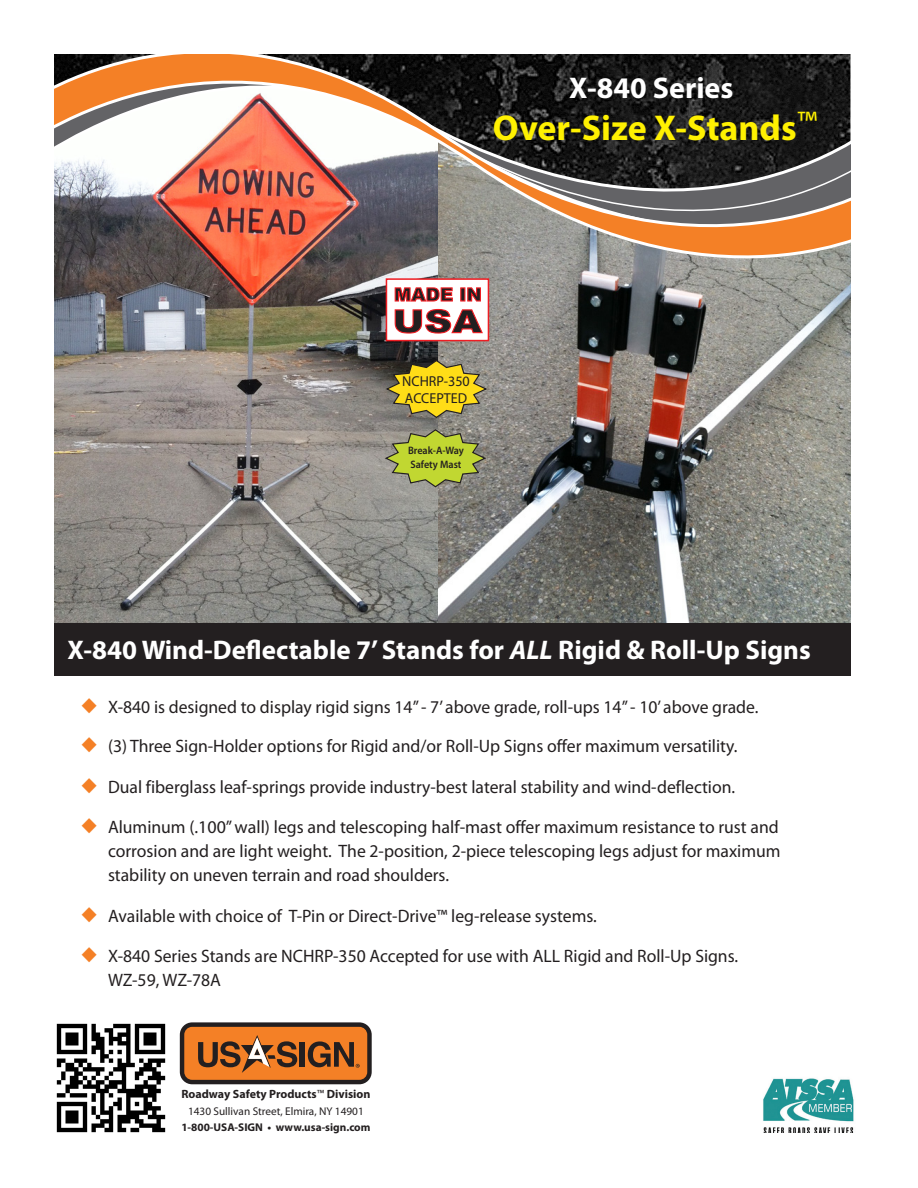
<style>
.page{position:relative;width:918px;height:1188px;background:#fff}
.page>*{position:absolute;margin:0;border:0;box-sizing:border-box;transform-origin:0 0}
.t1{font:700 36px "Myriad Pro";color:#fff101}
.t2{font:700 30px "Myriad Pro";color:#fff}
.t3{font:700 27px "Myriad Pro";color:#fff}
.t4{font:18px/24px "Myriad Pro";color:#231f20;text-align:justify}
.Bullets{font:14.4px/16.2px "Myriad Pro";color:#231f20}
.t5{font:700 12px "Myriad Pro";color:#231f20}
.t6{font:11.25px "Myriad Pro";color:#231f20}
.t7{font:700 11.25px "Myriad Pro";color:#231f20}
.Bullets2{font:600 10.8px/14.4px "Myriad Pro";color:#231f20;scale:.94 1}
.s1{font-style:italic}
.s2{color:#f48026}
.s3{font-weight:400}
</style>
<div class="page">
<img style="left:763px;top:1078px;width:91px;height:55px">
<img style="left:56px;top:1023px;width:132px;height:110px">
<div style="left:180px;top:1022px;width:192px;height:62px;background:#231f20;border-radius:12px"></div>
<div style="left:184px;top:1027px;width:183px;height:53px;background:#f48026;border-radius:8px"></div>
<div style="left:300px;top:1042px;width:5px;height:25px;background:#231f20"></div>
<svg style="left:308px;top:1041px;width:52px;height:27px"></svg>
<svg style="left:198px;top:1035px;width:99px;height:38px"></svg>
<img style="left:437px;top:260px;width:413px;height:363px">
<img style="left:54px;top:260px;width:383px;height:363px">
<svg style="left:384px;top:359px;width:105px;height:60px;background:#b7a43c"></svg>
<div style="left:54px;top:623px;width:796px;height:53px;background:#231f20"></div>
<svg style="left:54px;top:54px;width:796px;height:206px;background:#84695d"></svg>
<div style="left:386px;top:279px;width:102px;height:62px;background:#fff"></div>
<div style="left:386px;top:278px;width:103px;height:63px;border:2px solid #ee1d23"></div>
<svg style="left:394px;top:287px;width:59px;height:15px"></svg>
<svg style="left:460px;top:287px;width:5px;height:15px"></svg>
<svg style="left:467px;top:287px;width:14px;height:15px"></svg>
<svg style="left:394px;top:308px;width:89px;height:26px"></svg>
<svg style="left:383px;top:428px;width:105px;height:60px;background:#a4ad55"></svg>
<p class="t2" style="left:569px;top:68px;width:166px">X-840 Series</p>
<p class="t1" style="left:493px;top:104px;width:326px">Over-Size X-Stands<sup>™</sup></p>
<p class="Bullets" style="left:402px;top:373px;width:69px">NCHRP-350<br>ACCEPTED</p>
<p class="Bullets2" style="left:408px;top:442px;width:61px">Break-A-Way<br>Safety Mast</p>
<p class="t3" style="left:68px;top:632px;width:745px">X-840 Wind-Deflectable 7’ Stands for <span class="s1">ALL</span> Rigid &amp; Roll-Up Signs</p>
<p class="t4" style="left:81px;top:694px;width:679px"><span class="s2">◆</span> X-840 is designed to display rigid signs 14” - 7’ above grade, roll-ups 14” - 10’ above grade.</p>
<p class="t4" style="left:81px;top:734px;width:658px"><span class="s2">◆</span> (3) Three Sign-Holder options for Rigid and/or Roll-Up Signs offer maximum versatility.</p>
<p class="t4" style="left:81px;top:775px;width:656px"><span class="s2">◆</span> Dual fiberglass leaf-springs provide industry-best lateral stability and wind-deflection.</p>
<p class="t4" style="left:108px;top:815px;width:674px;text-indent:-27px"><span class="s2">◆</span> Aluminum (.100” wall) legs and telescoping half-mast offer maximum resistance to rust and corrosion and are light weight. The 2-position, 2-piece telescoping legs adjust for maximum stability on uneven terrain and road shoulders.</p>
<p class="t4" style="left:81px;top:903px;width:517px"><span class="s2">◆</span> Available with choice of T-Pin or Direct-Drive™ leg-release systems.</p>
<p class="t4" style="left:108px;top:943px;width:632px;text-indent:-27px"><span class="s2">◆</span> X-840 Series Stands are NCHRP-350 Accepted for use with ALL Rigid and Roll-Up Signs.<br>WZ-59, WZ-78A</p>
<p class="t5" style="left:181px;top:1086px;width:191px">Roadway Safety Products<span class="s3">™</span> Division</p>
<p class="t6" style="left:188px;top:1104px;width:177px">1430 Sullivan Street, Elmira, NY 14901</p>
<p class="t7" style="left:181px;top:1120px;width:191px">1-800-USA-SIGN • www.usa-sign.com</p>
</div>
